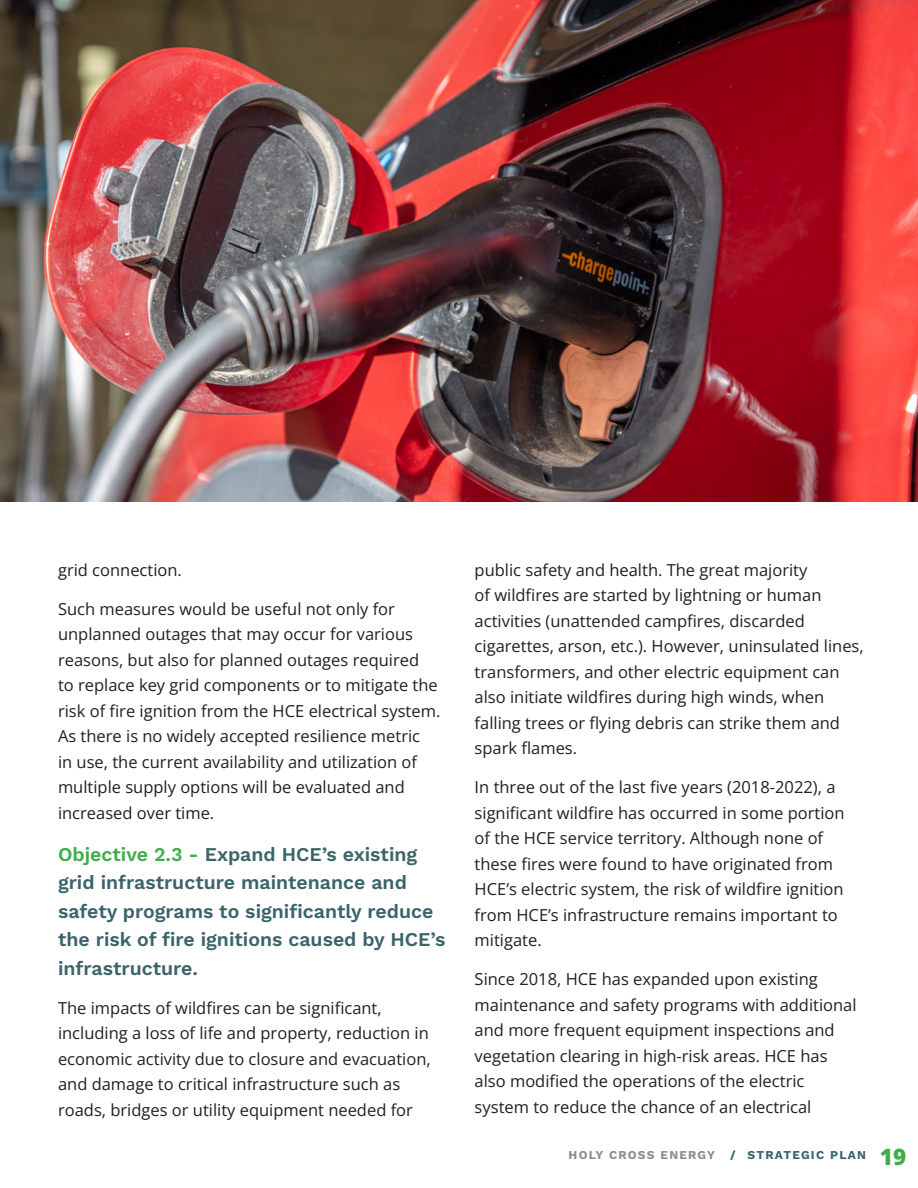
<style>
.page{position:relative;width:918px;height:1188px;background:#fff}
.page>*{position:absolute;margin:0;border:0;box-sizing:border-box;transform-origin:0 0}
.body_intro_13_21{font:19.5px/28.5px "Work Sans";color:#3b6469}
.body_11{font:16.5px/25.5px "Open Sans";color:#231f20}
.t1{font:12px "Work Sans";letter-spacing:.1em;color:#3b6469}
.t2{font:12px "Work Sans";letter-spacing:.1em;color:#8b8d90}
.s1{color:#3fae49}
.s2{font-family:"Open Sans";font-size:22.5px;color:#3fae49}
</style>
<div class="page">
<img style="left:0;top:0;width:918px;height:501px">
<p class="body_11" style="left:58px;top:556px;width:125px">grid connection.</p>
<p class="body_11" style="left:58px;top:595px;width:384px">Such measures would be useful not only for unplanned outages that may occur for various reasons, but also for planned outages required<br>to replace key grid components or to mitigate the risk of fire ignition from the HCE electrical system.<br>As there is no widely accepted resilience metric<br>in use, the current availability and utilization of multiple supply options will be evaluated and increased over time.</p>
<p class="body_intro_13_21" style="left:58px;top:839px;width:389px"><span class="s1">Objective 2.3 -</span> Expand HCE’s existing grid infrastructure maintenance and safety programs to significantly reduce the risk of fire ignitions caused by HCE’s infrastructure.</p>
<p class="body_11" style="left:58px;top:994px;width:374px">The impacts of wildfires can be significant, including a loss of life and property, reduction in economic activity due to closure and evacuation, and damage to critical infrastructure such as roads, bridges or utility equipment needed for</p>
<p class="body_11" style="left:475px;top:556px;width:391px">public safety and health. The great majority<br>of wildfires are started by lightning or human activities (unattended campfires, discarded cigarettes, arson, etc.). However, uninsulated lines, transformers, and other electric equipment can also initiate wildfires during high winds, when falling trees or flying debris can strike them and spark flames.</p>
<p class="body_11" style="left:475px;top:774px;width:372px">In three out of the last five years (2018-2022), a significant wildfire has occurred in some portion of the HCE service territory. Although none of these fires were found to have originated from HCE’s electric system, the risk of wildfire ignition from HCE’s infrastructure remains important to mitigate.</p>
<p class="body_11" style="left:475px;top:966px;width:383px">Since 2018, HCE has expanded upon existing maintenance and safety programs with additional and more frequent equipment inspections and vegetation clearing in high-risk areas. HCE has also modified the operations of the electric system to reduce the chance of an electrical</p>
<p class="t2" style="left:569px;top:1145px;width:148px">HOLY CROSS ENERGY</p>
<p class="t1" style="left:730px;top:1145px;width:178px">/ STRATEGIC PLAN <span class="s2">19</span></p>
</div>
